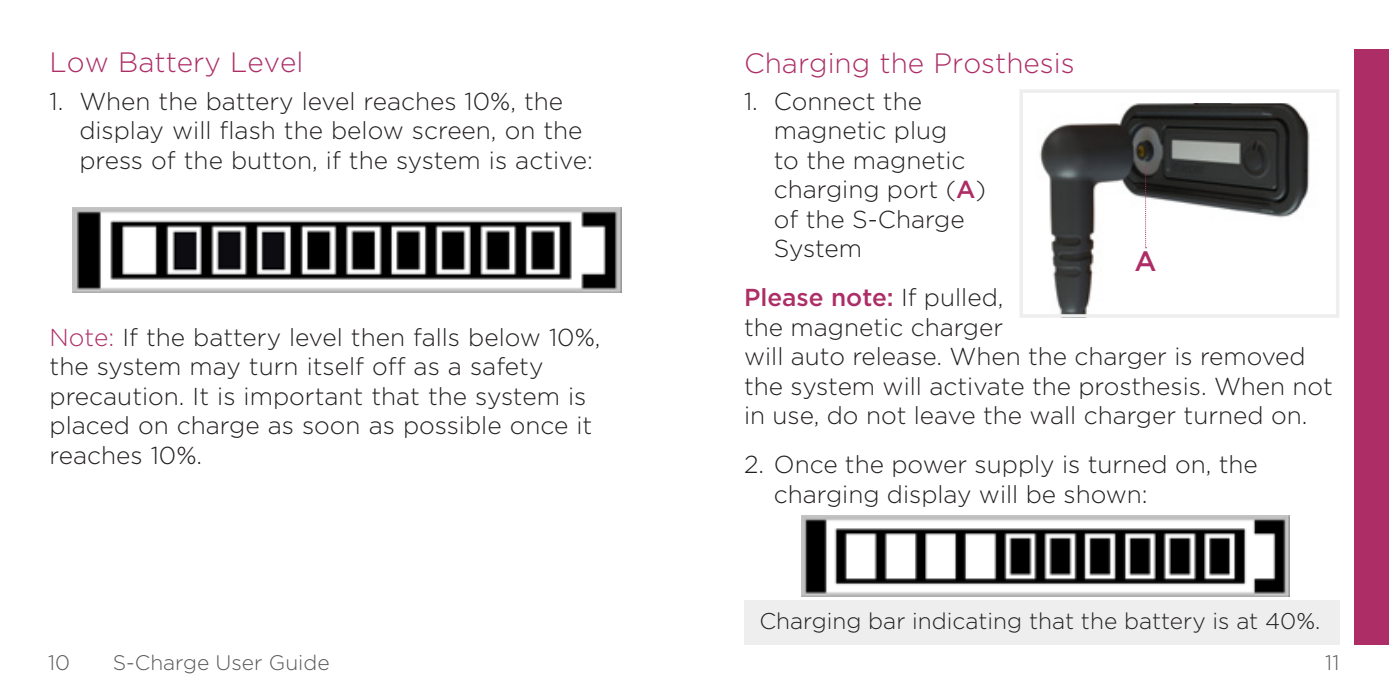
<style>
.page{position:relative;width:1389px;height:695px;background:#fff}
.page>*{position:absolute;margin:0;border:0;box-sizing:border-box;transform-origin:0 0}
.Product_Page_Body_te{font:300 28px "Gotham";color:#ad2d66}
.SUB_HEADING{font:300 28px "Gotham";color:#ad2d66}
.Product_Page_Body_te-2{font:500 28px "Gotham";color:#ad2d66}
.Product_Page_Body_te-3{font:300 24.5px/29.4px "Gotham";color:#231f20}
.t1{font:300 22.75px "Gotham";color:#231f20}
.t2{font:300 21px "Gotham";color:#57585a}
.s1{color:#ad2d66}
.s2{font-weight:500;color:#ad2d66}
</style>
<div class="page">
<div style="left:1354px;top:50px;width:35px;height:595px;background:#ad2d66"></div>
<img style="left:1039px;top:104px;width:271px;height:208px">
<div style="left:1019px;top:89px;width:320px;height:228px;border:4px solid #eeeeef"></div>
<svg style="left:1145px;top:167px;width:2px;height:81px"></svg>
<img style="left:801px;top:515px;width:488px;height:81px">
<div style="left:744px;top:600px;width:595px;height:45px;background:#eeeeef"></div>
<img style="left:73px;top:207px;width:549px;height:86px">
<p class="SUB_HEADING" style="left:50px;top:44px;width:255px">Low Battery Level</p>
<p class="Product_Page_Body_te-3" style="left:79px;top:86px;width:515px;text-indent:-30px">1. When the battery level reaches 10%, the display will flash the below screen, on the press of the button, if the system is active:</p>
<p class="Product_Page_Body_te-3" style="left:50px;top:322px;width:552px"><span class="s1">Note:</span> If the battery level then falls below 10%, the system may turn itself off as a safety precaution. It is important that the system is placed on charge as soon as possible once it reaches 10%.</p>
<p class="Product_Page_Body_te" style="left:744px;top:45px;width:332px">Charging the Prosthesis</p>
<p class="Product_Page_Body_te-3" style="left:774px;top:86px;width:214px;text-indent:-30px">1. Connect the magnetic plug<br>to the magnetic charging port (<span class="s2">A</span>) of the S-Charge<br>System</p>
<p class="Product_Page_Body_te-3" style="left:744px;top:282px;width:590px"><span class="s2">Please note:</span> If pulled,<br>the magnetic charger<br>will auto release. When the charger is removed the system will activate the prosthesis. When not in use, do not leave the wall charger turned on.</p>
<p class="Product_Page_Body_te-3" style="left:774px;top:449px;width:486px;text-indent:-30px">2. Once the power supply is turned on, the charging display will be shown:</p>
<p class="Product_Page_Body_te-2" style="left:1134px;top:243px;width:24px">A</p>
<p class="t1" style="left:759px;top:607px;width:562px">Charging bar indicating that the battery is at 40%.</p>
<p class="t2" style="left:48px;top:649px;width:23px">10</p>
<p class="t2" style="left:113px;top:649px;width:218px">S-Charge User Guide</p>
<p class="t2" style="left:1325px;top:649px;width:16px">11</p>
</div>
